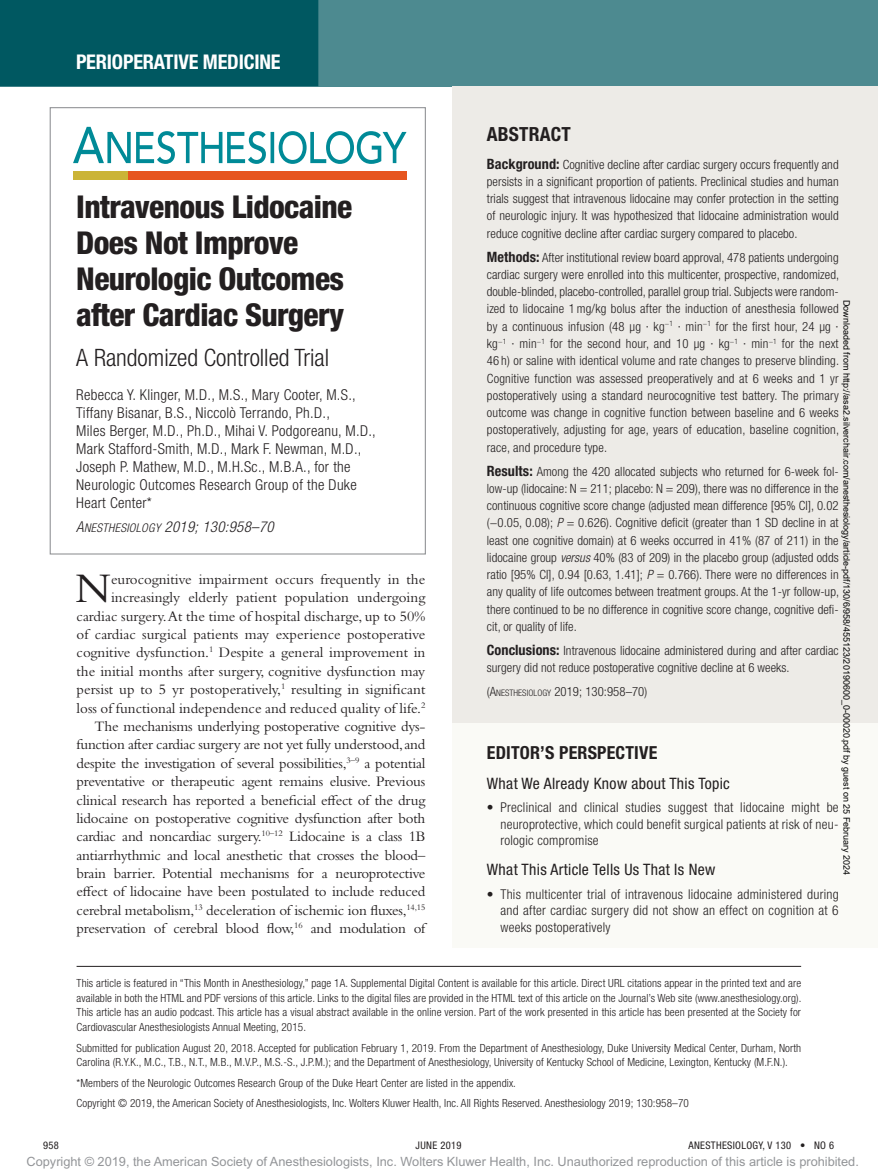
<style>
.page{position:relative;width:878px;height:1175px;background:#fff}
.page>*{position:absolute;margin:0;border:0;box-sizing:border-box;transform-origin:0 0}
.t1{font:43.95px "Bembo Std";color:#231f20}
.t2{font:800 condensed 31.5px/36px "Helvetica Neue LT Std";letter-spacing:-.02em;color:#231f20}
.t3{font:300 condensed 24px "Helvetica Neue LT Std";color:#231f20}
.t4{font:700 condensed 20.25px "Helvetica Neue LT Std";letter-spacing:-.01em;color:#fff}
.t5{font:700 condensed 19.5px "Helvetica Neue LT Std";color:#231f20}
.t6{font:700 condensed 18px "Helvetica Neue LT Std";color:#231f20}
.t7{font:condensed 15.75px "Helvetica Neue LT Std";letter-spacing:.02em;color:#231f20}
.t8{font:15px/18.3px "Bembo Std";letter-spacing:-.015em;color:#231f20;text-align:right}
.t9{font:300 condensed 15px/18px "Helvetica Neue LT Std";letter-spacing:.02em;color:#231f20}
.t10{font:italic 300 condensed 15px "Helvetica Neue LT Std";letter-spacing:.02em;color:#231f20}
.t11{font:300 condensed 13.5px/16.5px "Helvetica Neue LT Std";letter-spacing:.02em;color:#231f20;text-align:justify}
.t12{font:300 condensed 12.75px/17.2px "Helvetica Neue LT Std";letter-spacing:.005em;color:#231f20;text-align:justify}
.t13{font:12.75px "Arial MT Std";color:#939598}
.t14{font:300 condensed 11.25px/14.7px "Helvetica Neue LT Std";letter-spacing:.01em;color:#231f20}
.t15{font:condensed 10.5px "Helvetica Neue LT Std";letter-spacing:.03em;color:#231f20}
.t16{font:9px "Arial";color:#000}
.s1{font-family:"Helvetica Neue LT Std Lt Cn O SC800";font-weight:400;font-style:normal;font-stretch:normal}
.s2{font-family:"Helvetica Neue LT Std Lt Cn O SC800";font-weight:400;font-style:normal;font-stretch:normal;font-size:12px}
.s3{font-weight:700;font-size:14.25px}
.s4{font-style:italic}
.s5{font-size:9px}
</style>
<div class="page">
<div style="left:0;top:0;width:878px;height:86px;background:#4d8a90"></div>
<div style="left:0;top:0;width:318px;height:86px;background:#005861"></div>
<div style="left:121px;top:171px;width:285px;height:8px;background:#e6551f"></div>
<div style="left:73px;top:171px;width:54px;height:8px;background:#cbb437"></div>
<svg style="left:73px;top:127px;width:333px;height:37px"></svg>
<div style="left:452px;top:86px;width:426px;height:89px;background:#edebe7"></div>
<div style="left:452px;top:118px;width:426px;height:152px;background:#edebe7"></div>
<div style="left:452px;top:211px;width:426px;height:273px;background:#edebe7"></div>
<div style="left:452px;top:425px;width:426px;height:238px;background:#edebe7"></div>
<div style="left:452px;top:646px;width:426px;height:83px;background:#edebe7"></div>
<div style="left:452px;top:723px;width:426px;height:54px;background:#fafaf6"></div>
<div style="left:452px;top:762px;width:426px;height:99px;background:#fafaf6"></div>
<div style="left:452px;top:848px;width:426px;height:99px;background:#fafaf6"></div>
<hr style="left:77px;top:966px;width:724px;height:1px;background:#231f20">
<h3 class="t4" style="left:76px;top:49px;width:206px">Perioperative Medicine</h3>
<h2 class="t2" style="left:76px;top:188px;width:277px">Intravenous Lidocaine<br>Does Not Improve<br>Neurologic Outcomes after Cardiac Surgery</h2>
<h3 class="t3" style="left:76px;top:344px;width:254px">A Randomized Controlled Trial</h3>
<p class="t9" style="left:76px;top:385px;width:301px">Rebecca Y. Klinger, M.D., M.S., Mary Cooter, M.S., Tiffany Bisanar, B.S., Niccolò Terrando, Ph.D.,<br>Miles Berger, M.D., Ph.D., Mihai V. Podgoreanu, M.D., Mark Stafford-Smith, M.D., Mark F. Newman, M.D., Joseph P. Mathew, M.D., M.H.Sc., M.B.A., for the Neurologic Outcomes Research Group of the Duke Heart Center*</p>
<p class="t10" style="left:76px;top:518px;width:199px"><span class="s1">A</span><span class="s2">NESTHESIOLOGY</span> 2019; 130:958–70</p>
<p class="t8" style="left:77px;top:570px;width:350px">eurocognitive impairment occurs frequently in the increasingly elderly patient population undergoing cardiac surgery. At the time of hospital discharge, up to 50% of cardiac surgical patients may experience postoperative cognitive dysfunction.<sup>1</sup> Despite a general improvement in the initial months after surgery, cognitive dysfunction may persist up to 5 yr postoperatively,<sup>1</sup> resulting in significant loss of functional independence and reduced quality of life.<sup>2<br></sup>The mechanisms underlying postoperative cognitive dys&shy;function after cardiac surgery are not yet fully understood, and despite the investigation of several possibilities,<sup>3–9</sup> a potential preventative or therapeutic agent remains elusive. Previous clinical research has reported a beneficial effect of the drug lidocaine on postoperative cognitive dysfunction after both cardiac and noncardiac surgery.<sup>10–12</sup> Lidocaine is a class 1B antiarrhythmic and local anesthetic that crosses the blood– brain barrier. Potential mechanisms for a neuroprotective effect of lidocaine have been postulated to include reduced cerebral metabolism,<sup>13</sup> deceleration of ischemic ion fluxes,<sup>14,15 </sup>preservation of cerebral blood flow,<sup>16</sup> and modulation of</p>
<h1 class="t1" style="left:75px;top:563px;width:37px">N</h1>
<h3 class="t5" style="left:487px;top:122px;width:44px">ABSTRACT</h3>
<p class="t12" style="left:487px;top:155px;width:353px"><span class="s3">Background:</span> Cognitive decline after cardiac surgery occurs frequently and persists in a significant proportion of patients. Preclinical studies and human trials suggest that intravenous lidocaine may confer protection in the setting of neurologic injury. It was hypothesized that lidocaine administration would reduce cognitive decline after cardiac surgery compared to placebo.</p>
<p class="t12" style="left:487px;top:248px;width:354px"><span class="s3">Methods:</span> After institutional review board approval, 478 patients undergoing cardiac surgery were enrolled into this multicenter, prospective, randomized, double-blinded, placebo-controlled, parallel group trial. Subjects were random&shy;ized to lidocaine 1mg/kg bolus after the induction of anesthesia followed by a continuous infusion (48 μg · kg<sup>−1</sup> · min<sup>−1</sup> for the first hour, 24 μg · kg<sup>−1</sup> · min<sup>−1</sup> for the second hour, and 10 μg · kg<sup>−1</sup> · min<sup>−1</sup> for the next 46 h) or saline with identical volume and rate changes to preserve blinding.<br>Cognitive function was assessed preoperatively and at 6 weeks and 1 yr postoperatively using a standard neurocognitive test battery. The primary outcome was change in cognitive function between baseline and 6 weeks postoperatively, adjusting for age, years of education, baseline cognition, race, and procedure type.</p>
<p class="t12" style="left:487px;top:462px;width:354px"><span class="s3">Results:</span> Among the 420 allocated subjects who returned for 6-week fol&shy;low-up (lidocaine: N = 211; placebo: N = 209), there was no difference in the continuous cognitive score change (adjusted mean difference [95% CI], 0.02 (−0.05, 0.08); <span class="s4">P</span> = 0.626). Cognitive deficit (greater than 1 SD decline in at least one cognitive domain) at 6 weeks occurred in 41% (87 of 211) in the lidocaine group <span class="s4">versus</span> 40% (83 of 209) in the placebo group (adjusted odds ratio [95% CI], 0.94 [0.63, 1.41]; <span class="s4">P</span> = 0.766). There were no differences in any quality of life outcomes between treatment groups. At the 1-yr follow-up, there continued to be no difference in cognitive score change, cognitive defi&shy;cit, or quality of life.</p>
<p class="t12" style="left:487px;top:641px;width:353px"><span class="s3">Conclusions:</span> Intravenous lidocaine administered during and after cardiac surgery did not reduce postoperative cognitive decline at 6 weeks.</p>
<p class="t12" style="left:487px;top:683px;width:162px">(A<span class="s5">NESTHESIOLOGY</span> 2019; 130:958–70)</p>
<p class="t16" style="left:850px;top:300px;width:577px;rotate:90deg">Downloaded from http://asa2.silverchair.com/anesthesiology/article-pdf/130/6/958/455123/20190600_0-00020.pdf by guest on 25 February 2024</p>
<h3 class="t6" style="left:487px;top:742px;width:10px">EDITOR</h3>
<h3 class="t6" style="left:540px;top:742px;width:76px">’S PERSPECTIVE</h3>
<p class="t7" style="left:487px;top:774px;width:244px">What We Already Know about This Topic</p>
<p class="t11" style="left:500px;top:799px;width:340px;text-indent:-14px">• Preclinical and clinical studies suggest that lidocaine might be neuroprotective, which could benefit surgical patients at risk of neu&shy;rologic compromise</p>
<p class="t7" style="left:487px;top:860px;width:230px">What This Article Tells Us That Is New</p>
<p class="t11" style="left:500px;top:885px;width:340px;text-indent:-14px">• This multicenter trial of intravenous lidocaine administered during and after cardiac surgery did not show an effect on cognition at 6 weeks postoperatively</p>
<p class="t14" style="left:77px;top:975px;width:726px;text-align:justify">This article is featured in “This Month in Anesthesiology,” page 1A. Supplemental Digital Content is available for this article. Direct URL citations appear in the printed text and are available in both the HTML and PDF versions of this article. Links to the digital files are provided in the HTML text of this article on the Journal’s Web site (www.anesthesiology.org).<br>This article has an audio podcast. This article has a visual abstract available in the online version. Part of the work presented in this article has been presented at the Society for Cardiovascular Anesthesiologists Annual Meeting, 2015.</p>
<p class="t14" style="left:77px;top:1040px;width:726px">Submitted for publication August 20, 2018. Accepted for publication February 1, 2019. From the Department of Anesthesiology, Duke University Medical Center, Durham, North<br>Carolina (R.Y.K., M.C., T.B., N.T., M.B., M.V.P., M.S.-S., J.P.M.); and the Department of Anesthesiology, University of Kentucky School of Medicine, Lexington, Kentucky (M.F.N.).</p>
<p class="t14" style="left:77px;top:1072px;width:614px;line-height:20.5px">*Members of the Neurologic Outcomes Research Group of the Duke Heart Center are listed in the appendix.<br>Copyright © 2019, the American Society of Anesthesiologists, Inc. Wolters Kluwer Health, Inc. All Rights Reserved. Anesthesiology 2019; 130:958–70</p>
<p class="t15" style="left:43px;top:1139px;width:17px">958</p>
<p class="t15" style="left:415px;top:1139px;width:47px">June 2019</p>
<p class="t15" style="left:688px;top:1139px;width:147px">ANESTHESIOLOGY, V 130 • NO 6</p>
<p class="t13" style="left:27px;top:1154px;width:833px">Copyright © 2019, the American Society of Anesthesiologists, Inc. Wolters Kluwer Health, Inc. Unauthorized reproduction of this article is prohibited.</p>
</div>
